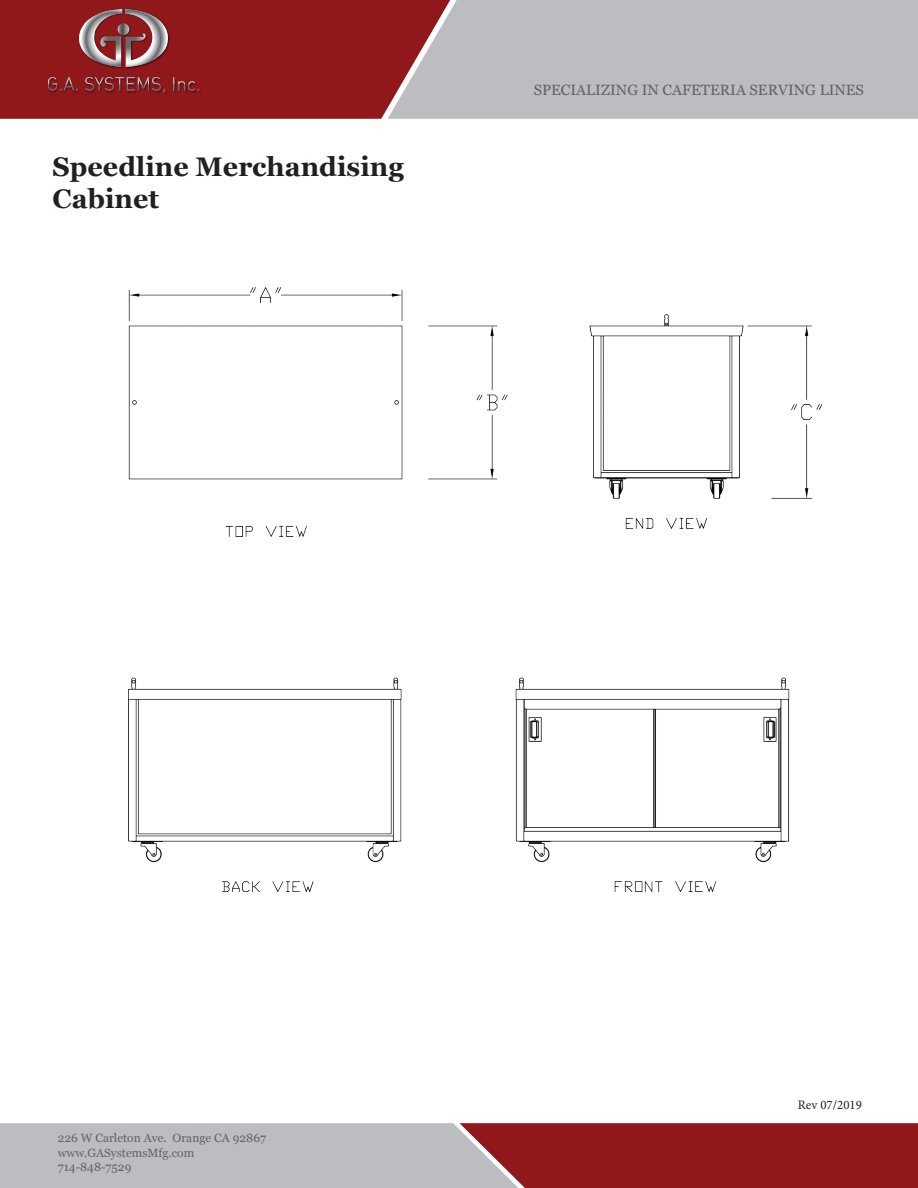
<style>
.page{position:relative;width:918px;height:1188px;background:#fff}
.page>*{position:absolute;margin:0;border:0;box-sizing:border-box;transform-origin:0 0}
.t1{font:700 26.85px/32.2px "Georgia";color:#231f20}
.t2{font:14.85px "Georgia";color:#636366}
.t3{font:12.9px "Minion Pro";color:#231f20}
.t4{font:12px/14.9px "Georgia";color:#636366}
</style>
<div class="page">
<img style="left:128px;top:288px;width:694px;height:604px">
<div style="left:0;top:0;width:388px;height:119px;background:#90181b"></div>
<svg style="left:388px;top:0;width:530px;height:119px;background:#bab4b7"></svg>
<svg style="left:0;top:1123px;width:918px;height:65px;background:#a87174"></svg>
<div style="left:46px;top:8px;width:156px;height:88px;background:#90181b"></div>
<svg style="left:78px;top:9px;width:90px;height:58px;background:#975b5d"></svg>
<svg style="left:48px;top:76px;width:151px;height:17px;background:#882b2e"></svg>
<p class="t1" style="left:53px;top:151px;width:353px">Speedline Merchandising<br>Cabinet</p>
<p class="t2" style="left:534px;top:81px;width:332px">SPECIALIZING IN CAFETERIA SERVING LINES</p>
<p class="t4" style="left:58px;top:1130px;width:210px">226 W Carleton Ave. Orange CA 92867 www.GASystemsMfg.com<br>714-848-7529</p>
<p class="t3" style="left:798px;top:1096px;width:66px">Rev 07/2019</p>
</div>
